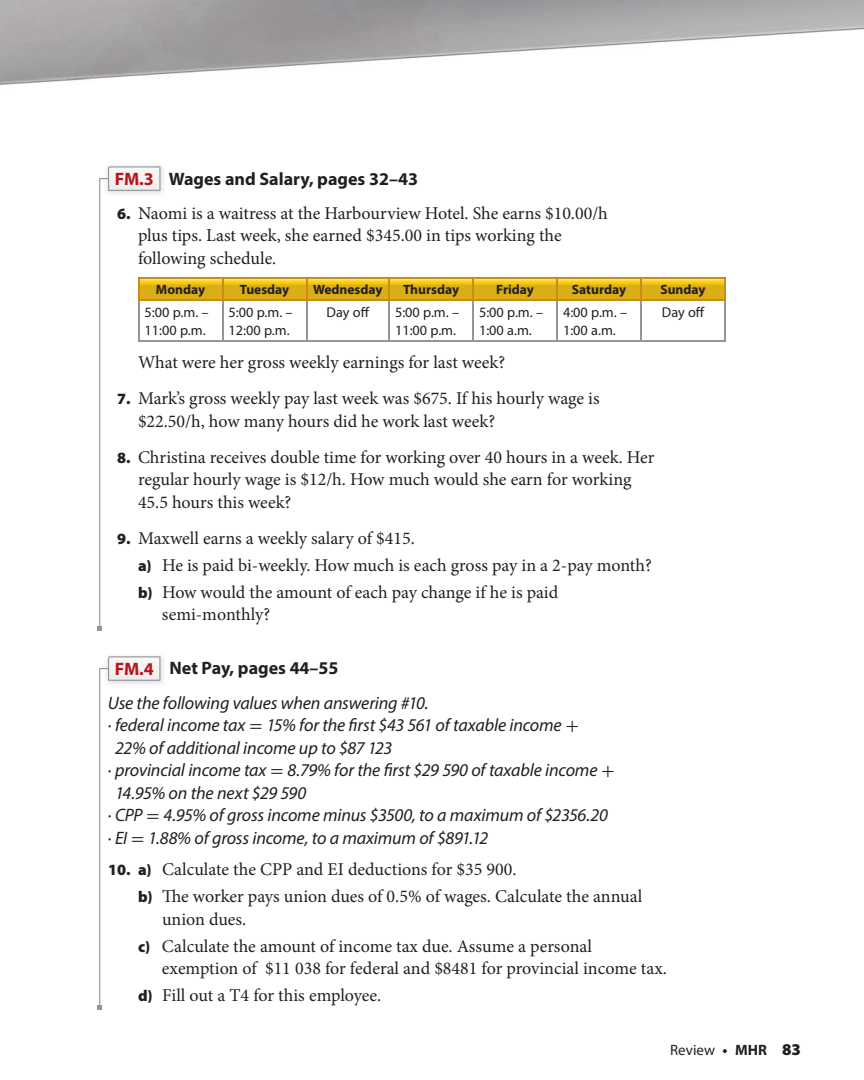
<style>
.page{position:relative;width:864px;height:1080px;background:#fff}
.page>*{position:absolute;margin:0;border:0;box-sizing:border-box;transform-origin:0 0}
.t1{font:18px/22.5px "Minion Pro";color:#231f20}
.t2{font:italic 18px "Myriad Pro";letter-spacing:-.01em;color:#231f20}
.t3{font:700 18px "Myriad Pro";color:#231f20}
.t4{font:700 18px "Myriad Pro";color:#ba1319}
.t5{font:15px "Myriad Pro";color:#231f20}
.t6{font:14.25px/18px "Myriad Pro";color:#231f20}
.t7{font:700 13.5px "Myriad Pro";color:#231f20}
.s1{font-family:"Myriad Pro";font-weight:900;font-size:15.75px}
.s2{font-family:"Uni Math";font-style:normal}
.s3{font-weight:700}
.s4{font-weight:900;font-size:16.5px}
</style>
<div class="page">
<hr style="left:724px;top:301px;width:2px;height:39px;background:#939598">
<hr style="left:138px;top:340px;width:588px;height:1px;background:#939598">
<hr style="left:223px;top:278px;width:503px;height:1px;background:#ce8a14">
<hr style="left:724px;top:279px;width:2px;height:21px;background:#ce8a14">
<hr style="left:138px;top:300px;width:588px;height:1px;background:#ce8a14">
<svg style="left:98px;top:166px;width:627px;height:465px"></svg>
<img style="left:160px;top:656px;width:3px;height:28px">
<svg style="left:98px;top:656px;width:62px;height:354px"></svg>
<p class="t3" style="left:169px;top:172px;width:251px">Wages and Salary, pages 32–43</p>
<p class="t1" style="left:138px;top:204px;width:471px;text-indent:-21px"><span class="s1">6.</span> Naomi is a waitress at the Harbourview Hotel. She earns $10.00/h plus tips. Last week, she earned $345.00 in tips working the following schedule.</p>
<p class="t7" style="left:156px;top:285px;width:51px">Monday</p>
<p class="t7" style="left:240px;top:285px;width:51px">Tuesday</p>
<p class="t7" style="left:313px;top:285px;width:71px">Wednesday</p>
<p class="t7" style="left:403px;top:285px;width:58px">Thursday</p>
<p class="t7" style="left:496px;top:285px;width:39px">Friday</p>
<p class="t7" style="left:572px;top:285px;width:56px">Saturday</p>
<p class="t7" style="left:660px;top:285px;width:47px">Sunday</p>
<p class="t6" style="left:145px;top:305px;width:66px">5:00 p.m. –<br>11:00 p.m.</p>
<p class="t6" style="left:229px;top:305px;width:66px">5:00 p.m. –<br>12:00 p.m.</p>
<p class="t6" style="left:327px;top:305px;width:44px">Day off</p>
<p class="t6" style="left:395px;top:305px;width:66px">5:00 p.m. –<br>11:00 p.m.</p>
<p class="t6" style="left:479px;top:305px;width:66px">5:00 p.m. –<br>1:00 a.m.</p>
<p class="t6" style="left:563px;top:305px;width:66px">4:00 p.m. –<br>1:00 a.m.</p>
<p class="t6" style="left:662px;top:305px;width:44px">Day off</p>
<p class="t1" style="left:138px;top:353px;width:369px">What were her gross weekly earnings for last week?</p>
<p class="t1" style="left:138px;top:389px;width:463px;text-indent:-21px"><span class="s1">7.</span> Mark’s gross weekly pay last week was $675. If his hourly wage is $22.50/h, how many hours did he work last week?</p>
<p class="t1" style="left:138px;top:448px;width:518px;text-indent:-21px"><span class="s1">8.</span> Christina receives double time for working over 40 hours in a week. Her regular hourly wage is $12/h. How much would she earn for working<br>45.5 hours this week?</p>
<p class="t1" style="left:138px;top:526px;width:516px;line-height:27px;text-indent:-21px"><span class="s1">9.</span> Maxwell earns a weekly salary of $415.<br><span class="s1">a)</span> He is paid bi-weekly. How much is each gross pay in a 2-pay month? <span class="s1">b)</span> How would the amount of each pay change if he is paid</p>
<p class="t1" style="left:162px;top:605px;width:110px">semi-monthly?</p>
<p class="t3" style="left:170px;top:662px;width:171px">Net Pay, pages 44–55</p>
<p class="t2" style="left:108px;top:696px;width:322px">Use the following values when answering #10.</p>
<p class="t2" style="left:108px;top:719px;width:473px">· federal income tax <span class="s2">=</span> 15% for the first $43 561 of taxable income <span class="s2">+</span></p>
<p class="t2" style="left:115px;top:741px;width:279px">22% of additional income up to $87 123</p>
<p class="t2" style="left:108px;top:764px;width:509px">· provincial income tax <span class="s2">=</span> 8.79% for the first $29 590 of taxable income <span class="s2">+</span></p>
<p class="t2" style="left:115px;top:786px;width:193px">14.95% on the next $29 590</p>
<p class="t2" style="left:108px;top:809px;width:501px">· CPP <span class="s2">=</span> 4.95% of gross income minus $3500, to a maximum of $2356.20</p>
<p class="t2" style="left:108px;top:831px;width:382px">· EI <span class="s2">=</span> 1.88% of gross income, to a maximum of $891.12</p>
<p class="t1" style="left:138px;top:858px;width:506px;line-height:27px;text-indent:-30px"><span class="s1">10. a)</span> Calculate the CPP and EI deductions for $35 900.<br><span class="s1">b)</span> The worker pays union dues of 0.5% of wages. Calculate the annual</p>
<p class="t1" style="left:138px;top:907px;width:455px;line-height:27px;text-indent:24px">union dues.<br><span class="s1">c)</span> Calculate the amount of income tax due. Assume a personal</p>
<p class="t1" style="left:138px;top:957px;width:530px;line-height:27px;text-indent:24px">exemption of $11 038 for federal and $8481 for provincial income tax. <span class="s1">d)</span> Fill out a T4 for this employee.</p>
<p class="t4" style="left:115px;top:172px;width:41px">FM.3</p>
<p class="t4" style="left:115px;top:662px;width:41px">FM.4</p>
<p class="t5" style="left:670px;top:1044px;width:132px">Review <span class="s3">• MHR</span> <span class="s4">83</span></p>
</div>
